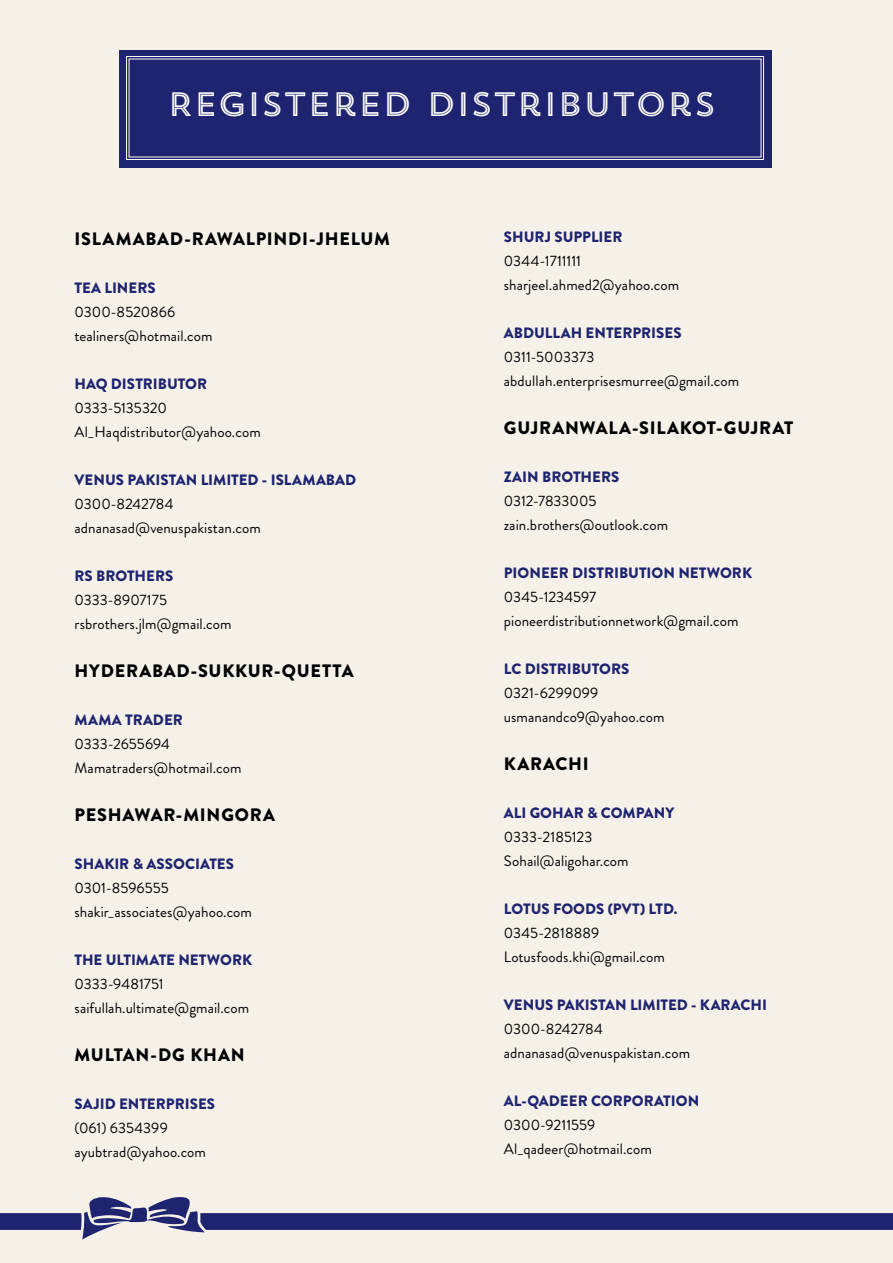
<style>
.page{position:relative;width:893px;height:1263px;background:#f5f1e9}
.page>*{position:absolute;margin:0;border:0;box-sizing:border-box;transform-origin:0 0}
.t1{font:33.75px "Trend Sans Five";color:#fff}
.t2{font:900 18px "Brandon Grotesque";letter-spacing:.045em;color:#000}
.t3{font:15px/24px "Brandon Grotesque";letter-spacing:.005em;color:#000}
.t4{font:900 15px "Brandon Grotesque";color:#1f2470}
</style>
<div class="page">
<div style="left:120px;top:50px;width:652px;height:117px;background:#1f2470"></div>
<svg style="left:126px;top:56px;width:638px;height:104px"></svg>
<svg style="left:0;top:1197px;width:893px;height:42px"></svg>
<h1 class="t1" style="left:167px;top:82px;width:550px">REGISTERED DISTRIBUTORS</h1>
<p class="t2" style="left:75px;top:226px;width:317px">ISLAMABAD-RAWALPINDI-JHELUM</p>
<p class="t4" style="left:75px;top:277px;width:83px">TEA LINERS</p>
<p class="t3" style="left:75px;top:300px;width:139px">0300-8520866 tealiners@hotmail.com</p>
<p class="t4" style="left:75px;top:373px;width:134px">HAQ DISTRIBUTOR</p>
<p class="t3" style="left:75px;top:396px;width:188px">0333-5135320<br>Al_Haqdistributor@yahoo.com</p>
<p class="t4" style="left:75px;top:469px;width:283px">VENUS PAKISTAN LIMITED - ISLAMABAD</p>
<p class="t3" style="left:75px;top:492px;width:188px">0300-8242784 adnanasad@venuspakistan.com</p>
<p class="t4" style="left:75px;top:565px;width:100px">RS BROTHERS</p>
<p class="t3" style="left:75px;top:588px;width:159px">0333-8907175 rsbrothers.jlm@gmail.com</p>
<p class="t2" style="left:75px;top:658px;width:281px">HYDERABAD-SUKKUR-QUETTA</p>
<p class="t4" style="left:75px;top:709px;width:110px">MAMA TRADER</p>
<p class="t3" style="left:75px;top:732px;width:168px">0333-2655694<br>Mamatraders@hotmail.com</p>
<p class="t2" style="left:75px;top:802px;width:202px">PESHAWAR-MINGORA</p>
<p class="t4" style="left:75px;top:853px;width:161px">SHAKIR &amp; ASSOCIATES</p>
<p class="t3" style="left:75px;top:876px;width:179px">0301-8596555 shakir_associates@yahoo.com</p>
<p class="t4" style="left:75px;top:949px;width:179px">THE ULTIMATE NETWORK</p>
<p class="t3" style="left:75px;top:972px;width:176px">0333-9481751 saifullah.ultimate@gmail.com</p>
<p class="t2" style="left:75px;top:1042px;width:172px">MULTAN-DG KHAN</p>
<p class="t4" style="left:75px;top:1093px;width:142px">SAJID ENTERPRISES</p>
<p class="t3" style="left:75px;top:1116px;width:133px">(061) 6354399 ayubtrad@yahoo.com</p>
<p class="t4" style="left:504px;top:226px;width:120px">SHURJ SUPPLIER</p>
<p class="t3" style="left:504px;top:249px;width:177px">0344-1711111 sharjeel.ahmed2@yahoo.com</p>
<p class="t4" style="left:504px;top:322px;width:179px">ABDULLAH ENTERPRISES</p>
<p class="t3" style="left:504px;top:345px;width:237px">0311-5003373 abdullah.enterprisesmurree@gmail.com</p>
<p class="t2" style="left:504px;top:415px;width:291px">GUJRANWALA-SILAKOT-GUJRAT</p>
<p class="t4" style="left:504px;top:466px;width:117px">ZAIN BROTHERS</p>
<p class="t3" style="left:504px;top:489px;width:166px">0312-7833005 zain.brothers@outlook.com</p>
<p class="t4" style="left:504px;top:562px;width:250px">PIONEER DISTRIBUTION NETWORK</p>
<p class="t3" style="left:504px;top:585px;width:236px">0345-1234597 pioneerdistributionnetwork@gmail.com</p>
<p class="t4" style="left:504px;top:658px;width:127px">LC DISTRIBUTORS</p>
<p class="t3" style="left:504px;top:681px;width:162px">0321-6299099 usmanandco9@yahoo.com</p>
<p class="t2" style="left:504px;top:751px;width:87px">KARACHI</p>
<p class="t4" style="left:504px;top:802px;width:172px">ALI GOHAR &amp; COMPANY</p>
<p class="t3" style="left:504px;top:825px;width:126px">0333-2185123<br>Sohail@aligohar.com</p>
<p class="t4" style="left:504px;top:898px;width:175px">LOTUS FOODS (PVT) LTD.</p>
<p class="t3" style="left:504px;top:921px;width:163px">0345-2818889<br>Lotusfoods.khi@gmail.com</p>
<p class="t4" style="left:504px;top:994px;width:265px">VENUS PAKISTAN LIMITED - KARACHI</p>
<p class="t3" style="left:504px;top:1017px;width:188px">0300-8242784 adnanasad@venuspakistan.com</p>
<p class="t4" style="left:504px;top:1090px;width:197px">AL-QADEER CORPORATION</p>
<p class="t3" style="left:504px;top:1113px;width:149px">0300-9211559<br>Al_qadeer@hotmail.com</p>
</div>
